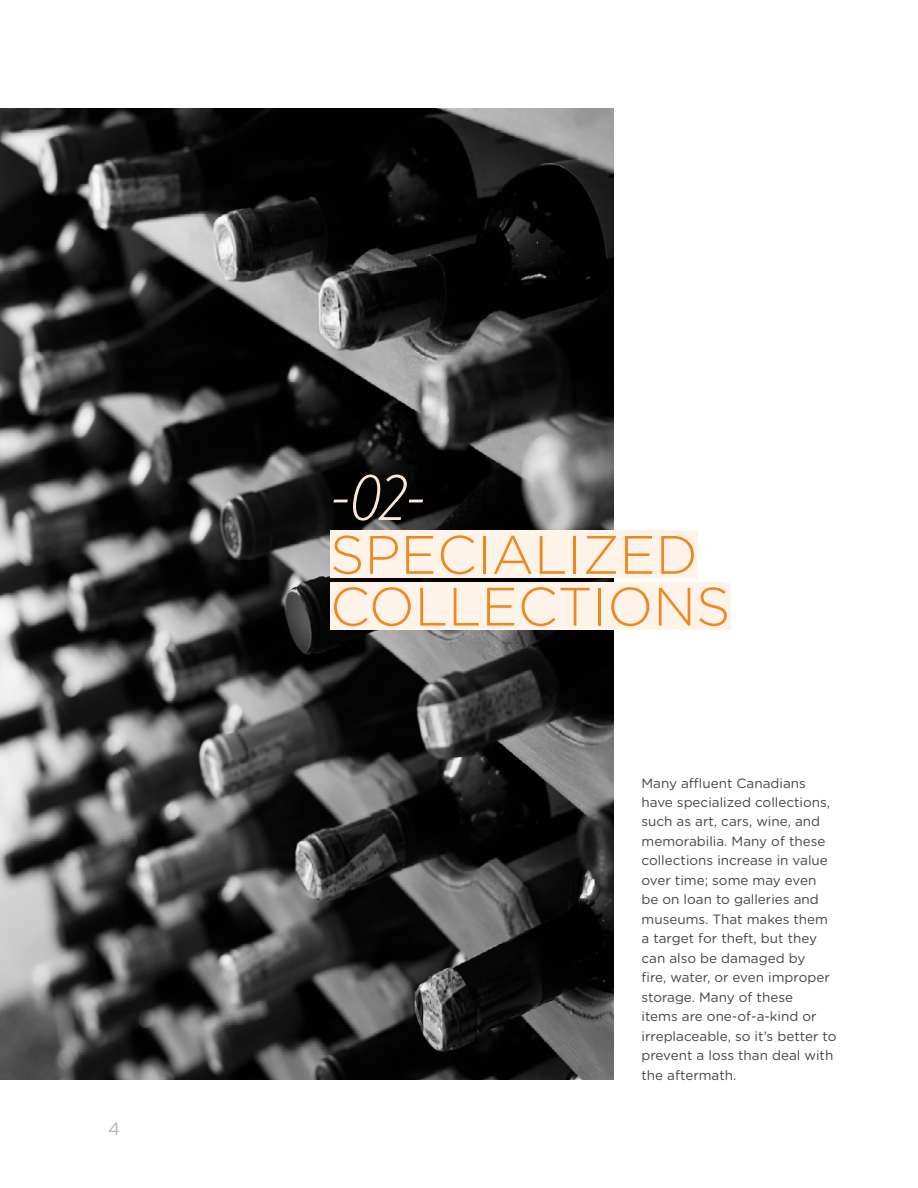
<style>
.page{position:relative;width:918px;height:1188px;background:#fff}
.page>*{position:absolute;margin:0;border:0;box-sizing:border-box;transform-origin:0 0}
.chapter_heading_-_no{font:italic 300 64.2px "Gotham X Narrow";color:#fce7d2}
.Chapter_heading{font:300 54px/51.8px "Gotham";color:#f0871f}
.t1{font:18px "Gotham";color:#b4b5b5}
.Body_Copy_after{font:13.5px/19.5px "Gotham Rounded";color:#424545}
</style>
<div class="page">
<img style="left:0;top:108px;width:613px;height:972px">
<div style="left:330px;top:531px;width:368px;height:47px;background:#fdf3e9"></div>
<div style="left:330px;top:582px;width:400px;height:48px;background:#fdf3e9"></div>
<h3 class="t1" style="left:108px;top:1117px;width:14px">4</h3>
<p class="chapter_heading_-_no" style="left:330px;top:460px;width:97px">-02-</p>
<p class="Chapter_heading" style="left:330px;top:527px;width:402px">SPECIALIZED<br>COLLECTIONS</p>
<p class="Body_Copy_after" style="left:642px;top:772px;width:197px">Many affluent Canadians have specialized collections, such as art, cars, wine, and memorabilia. Many of these collections increase in value over time; some may even be on loan to galleries and museums. That makes them a target for theft, but they can also be damaged by<br>fire, water, or even improper storage. Many of these<br>items are one-of-a-kind or irreplaceable, so it’s better to prevent a loss than deal with the aftermath.</p>
</div>
